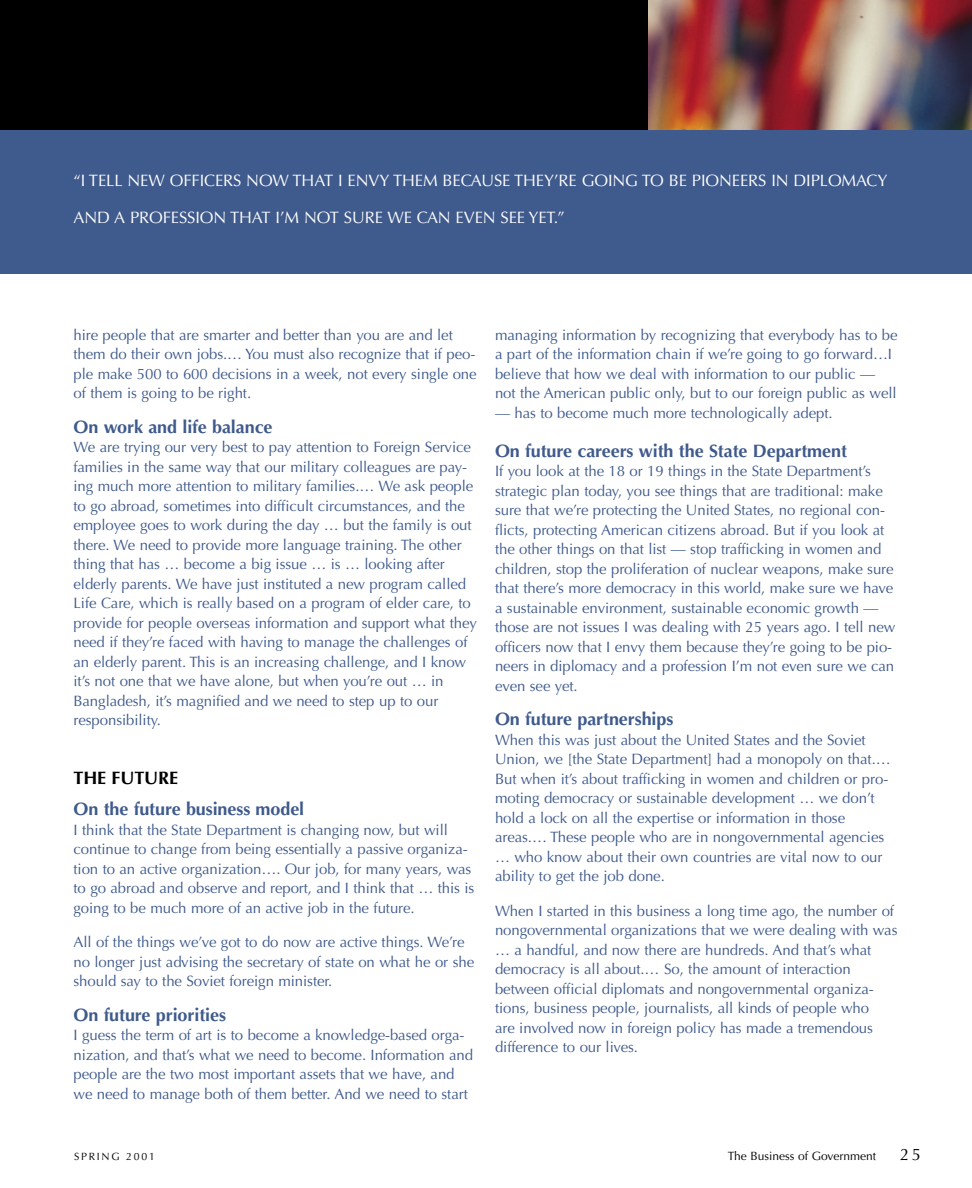
<style>
.page{position:relative;width:972px;height:1188px;background:#fff}
.page>*{position:absolute;margin:0;border:0;box-sizing:border-box;transform-origin:0 0}
.t1{font:700 18px "Optima";letter-spacing:-.005em;color:#3f5a8c}
.t2{font:700 18px "Optima";letter-spacing:-.005em;color:#000}
.t3{font:16.5px "Optima";letter-spacing:-.005em;color:#fff}
.t4{font:16.5px "Optima";color:#000}
.t5{font:15px/19.5px "Optima";letter-spacing:-.005em;color:#3f5a8c}
.t6{font:12px "Optima";color:#000}
.t7{font:10.5px "Optima";letter-spacing:.165em;color:#000}
</style>
<div class="page">
<div style="left:0;top:0;width:648px;height:142px;background:#000"></div>
<img style="left:648px;top:0;width:324px;height:130px">
<div style="left:0;top:130px;width:972px;height:144px;background:#3f5a8c"></div>
<p class="t3" style="left:74px;top:173px;width:816px">“I TELL NEW OFFICERS NOW THAT I ENVY THEM BECAUSE THEY’RE GOING TO BE PIONEERS IN DIPLOMACY</p>
<p class="t3" style="left:74px;top:211px;width:493px">AND A PROFESSION THAT I’M NOT SURE WE CAN EVEN SEE YET.”</p>
<p class="t5" style="left:73px;top:326px;width:405px">hire people that are smarter and better than you are and let them do their own jobs.… You must also recognize that if peo&shy;ple make 500 to 600 decisions in a week, not every single one of them is going to be right.</p>
<p class="t1" style="left:74px;top:419px;width:201px">On work and life balance</p>
<p class="t5" style="left:74px;top:439px;width:405px">We are trying our very best to pay attention to Foreign Service families in the same way that our military colleagues are pay&shy;ing much more attention to military families.… We ask people to go abroad, sometimes into difficult circumstances, and the employee goes to work during the day … but the family is out there. We need to provide more language training. The other thing that has … become a big issue … is … looking after elderly parents. We have just instituted a new program called Life Care, which is really based on a program of elder care, to provide for people overseas information and support what they need if they’re faced with having to manage the challenges of an elderly parent. This is an increasing challenge, and I know it’s not one that we have alone, but when you’re out … in Bangladesh, it’s magnified and we need to step up to our responsibility.</p>
<p class="t2" style="left:74px;top:770px;width:106px">THE FUTURE</p>
<p class="t1" style="left:74px;top:802px;width:232px">On the future business model</p>
<p class="t5" style="left:73px;top:821px;width:402px">I think that the State Department is changing now, but will continue to change from being essentially a passive organiza&shy;tion to an active organization…. Our job, for many years, was to go abroad and observe and report, and I think that … this is going to be much more of an active job in the future.</p>
<p class="t5" style="left:73px;top:934px;width:402px">All of the things we’ve got to do now are active things. We’re no longer just advising the secretary of state on what he or she should say to the Soviet foreign minister.</p>
<p class="t1" style="left:74px;top:1007px;width:154px">On future priorities</p>
<p class="t5" style="left:73px;top:1027px;width:401px">I guess the term of art is to become a knowledge-based orga&shy;nization, and that’s what we need to become. Information and people are the two most important assets that we have, and we need to manage both of them better. And we need to start</p>
<p class="t5" style="left:495px;top:326px;width:404px">managing information by recognizing that everybody has to be a part of the information chain if we’re going to go forward…I believe that how we deal with information to our public — not the American public only, but to our foreign public as well</p>
<p class="t5" style="left:495px;top:404px;width:339px">— has to become much more technologically adept.</p>
<p class="t1" style="left:495px;top:443px;width:353px">On future careers with the State Department</p>
<p class="t5" style="left:495px;top:463px;width:402px">If you look at the 18 or 19 things in the State Department’s strategic plan today, you see things that are traditional: make sure that we’re protecting the United States, no regional con&shy;flicts, protecting American citizens abroad. But if you look at the other things on that list — stop trafficking in women and children, stop the proliferation of nuclear weapons, make sure that there’s more democracy in this world, make sure we have a sustainable environment, sustainable economic growth — those are not issues I was dealing with 25 years ago. I tell new officers now that I envy them because they’re going to be pio&shy;neers in diplomacy and a profession I’m not even sure we can even see yet.</p>
<p class="t1" style="left:495px;top:712px;width:180px">On future partnerships</p>
<p class="t5" style="left:495px;top:731px;width:397px">When this was just about the United States and the Soviet Union, we [the State Department] had a monopoly on that.… But when it’s about trafficking in women and children or pro&shy;moting democracy or sustainable development … we don’t hold a lock on all the expertise or information in those areas.… These people who are in nongovernmental agencies … who know about their own countries are vital now to our ability to get the job done.</p>
<p class="t5" style="left:495px;top:902px;width:404px">When I started in this business a long time ago, the number of nongovernmental organizations that we were dealing with was … a handful, and now there are hundreds. And that’s what democracy is all about.… So, the amount of interaction between official diplomats and nongovernmental organiza&shy;tions, business people, journalists, all kinds of people who<br>are involved now in foreign policy has made a tremendous difference to our lives.</p>
<p class="t7" style="left:74px;top:1152px;width:82px">SPRING 2001</p>
<p class="t6" style="left:728px;top:1151px;width:150px">The Business of Government</p>
<p class="t4" style="left:900px;top:1147px;width:23px">25</p>
</div>
